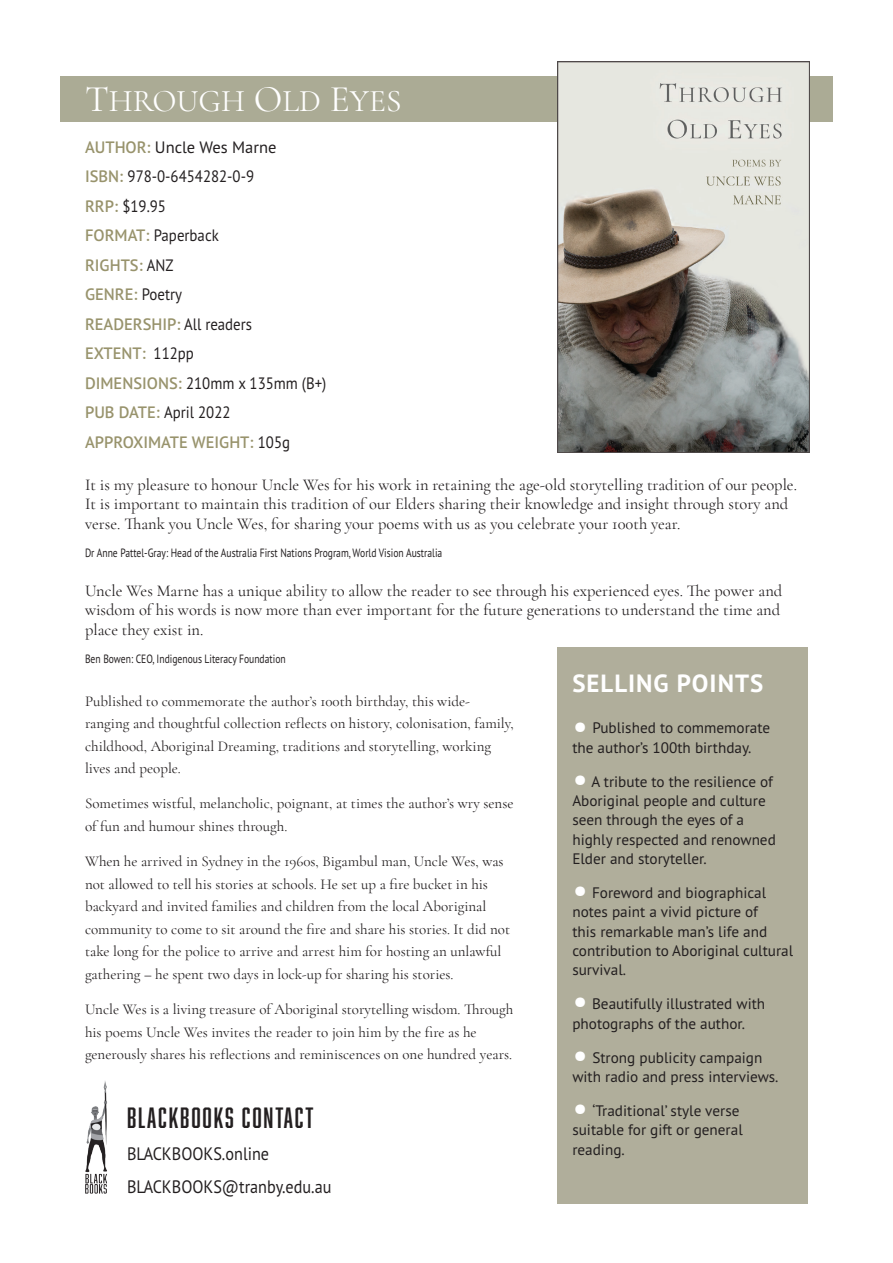
<style>
.page{position:relative;width:893px;height:1263px;background:#fff}
.page>*{position:absolute;margin:0;border:0;box-sizing:border-box;transform-origin:0 0}
.t1{font:31.5px "Cormorant Garamond";color:#fff}
.t2{font:27px "Abolition";letter-spacing:.07em;color:#231f20}
.t3{font:700 24.9px "PT Sans Pro";letter-spacing:.04em;color:#fff}
.t4{font:18px "PT Sans Pro";color:#231f20;scale:.9 1}
.t5{font:16.5px/19.5px "Cormorant Garamond";color:#231f20}
.t6{font:16.5px "PT Sans Pro";color:#231f20;scale:.9 1}
.t7{font:600 16.5px "PT Sans Pro";color:#98936c}
.t8{font:16.5px "PT Sans Pro";color:#231f20}
.t9{font:15.15px/19.4px "PT Sans Pro";color:#231f20}
.t10{font:15px/22.5px "Cormorant Garamond";color:#231f20}
.t11{font:12px "PT Sans Pro";color:#231f20;scale:.8 1}
.s1{font-size:37.5px}
.s2{font-weight:600;color:#98936c}
.s3{font-weight:400;color:#231f20}
.s4{font-size:34.5px;color:#fff}
</style>
<div class="page">
<div style="left:60px;top:76px;width:773px;height:46px;background:#abab95"></div>
<img style="left:558px;top:61px;width:251px;height:391px">
<div style="left:558px;top:647px;width:250px;height:556px;background:#b0ae9b"></div>
<img style="left:85px;top:1081px;width:22px;height:113px">
<p class="t1" style="left:85px;top:81px;width:318px"><span class="s1">T</span>HROUGH <span class="s1">O</span>LD <span class="s1">E</span>YES</p>
<p class="t8" style="left:85px;top:136px;width:193px"><span class="s2">AUTHOR:</span> Uncle Wes Marne</p>
<p class="t6" style="left:85px;top:166px;width:189px"><span class="s2">ISBN:</span> 978-0-6454282-0-9</p>
<p class="t6" style="left:85px;top:195px;width:91px"><span class="s2">RRP:</span> $19.95</p>
<p class="t6" style="left:85px;top:225px;width:150px"><span class="s2">FORMAT:</span> Paperback</p>
<p class="t7" style="left:85px;top:254px;width:90px">RIGHTS: <span class="s3">ANZ</span></p>
<p class="t7" style="left:85px;top:284px;width:98px">GENRE: <span class="s3">Poetry</span></p>
<p class="t7" style="left:85px;top:313px;width:169px">READERSHIP: <span class="s3">All readers</span></p>
<p class="t7" style="left:85px;top:343px;width:110px">EXTENT: <span class="s3">112pp</span></p>
<p class="t6" style="left:85px;top:372px;width:270px"><span class="s2">DIMENSIONS:</span> 210mm x 135mm (B+)</p>
<p class="t6" style="left:85px;top:402px;width:163px"><span class="s2">PUB DATE:</span> April 2022</p>
<p class="t7" style="left:85px;top:431px;width:207px">APPROXIMATE WEIGHT: <span class="s3">105g</span></p>
<p class="t5" style="left:85px;top:475px;width:713px">It is my pleasure to honour Uncle Wes for his work in retaining the age-old storytelling tradition of our people.<br>It is important to maintain this tradition of our Elders sharing their knowledge and insight through story and verse. Thank you Uncle Wes, for sharing your poems with us as you celebrate your 100th year.</p>
<p class="t11" style="left:85px;top:545px;width:448px">Dr Anne Pattel-Gray: Head of the Australia First Nations Program, World Vision Australia</p>
<p class="t5" style="left:85px;top:581px;width:699px">Uncle Wes Marne has a unique ability to allow the reader to see through his experienced eyes. The power and wisdom of his words is now more than ever important for the future generations to understand the time and place they exist in.</p>
<p class="t11" style="left:85px;top:651px;width:252px">Ben Bowen: CEO, Indigenous Literacy Foundation</p>
<p class="t10" style="left:85px;top:690px;width:430px">Published to commemorate the author’s 100th birthday, this wide&shy;ranging and thoughtful collection reflects on history, colonisation, family, childhood, Aboriginal Dreaming, traditions and storytelling, working lives and people.</p>
<p class="t10" style="left:85px;top:792px;width:430px">Sometimes wistful, melancholic, poignant, at times the author’s wry sense of fun and humour shines through.</p>
<p class="t10" style="left:85px;top:850px;width:427px">When he arrived in Sydney in the 1960s, Bigambul man, Uncle Wes, was not allowed to tell his stories at schools. He set up a fire bucket in his backyard and invited families and children from the local Aboriginal community to come to sit around the fire and share his stories. It did not take long for the police to arrive and arrest him for hosting an unlawful gathering – he spent two days in lock-up for sharing his stories.</p>
<p class="t10" style="left:85px;top:998px;width:430px">Uncle Wes is a living treasure of Aboriginal storytelling wisdom. Through his poems Uncle Wes invites the reader to join him by the fire as he generously shares his reflections and reminiscences on one hundred years.</p>
<p class="t2" style="left:127px;top:1102px;width:188px">BLACKBOOKS CONTACT</p>
<p class="t4" style="left:127px;top:1142px;width:159px">BLACKBOOKS.online</p>
<p class="t4" style="left:127px;top:1174px;width:229px">BLACKBOOKS@tranby.edu.au</p>
<p class="t3" style="left:572px;top:667px;width:192px">SELLING POINTS</p>
<p class="t9" style="left:572px;top:718px;width:199px"><span class="s4">•</span> Published to commemorate the author’s 100th birthday.</p>
<p class="t9" style="left:572px;top:771px;width:202px"><span class="s4">•</span> A tribute to the resilience of<br>Aboriginal people and culture seen through the eyes of a</p>
<p class="t9" style="left:572px;top:829px;width:205px">highly respected and renowned<br>Elder and storyteller.</p>
<p class="t9" style="left:572px;top:883px;width:222px"><span class="s4">•</span> Foreword and biographical notes paint a vivid picture of<br>this remarkable man’s life and contribution to Aboriginal cultural survival.</p>
<p class="t9" style="left:572px;top:994px;width:194px"><span class="s4">•</span> Beautifully illustrated with photographs of the author.</p>
<p class="t9" style="left:572px;top:1047px;width:208px"><span class="s4">•</span> Strong publicity campaign with radio and press interviews.</p>
<p class="t9" style="left:572px;top:1100px;width:172px"><span class="s4">•</span> ‘Traditional’ style verse suitable for gift or general reading.</p>
</div>
